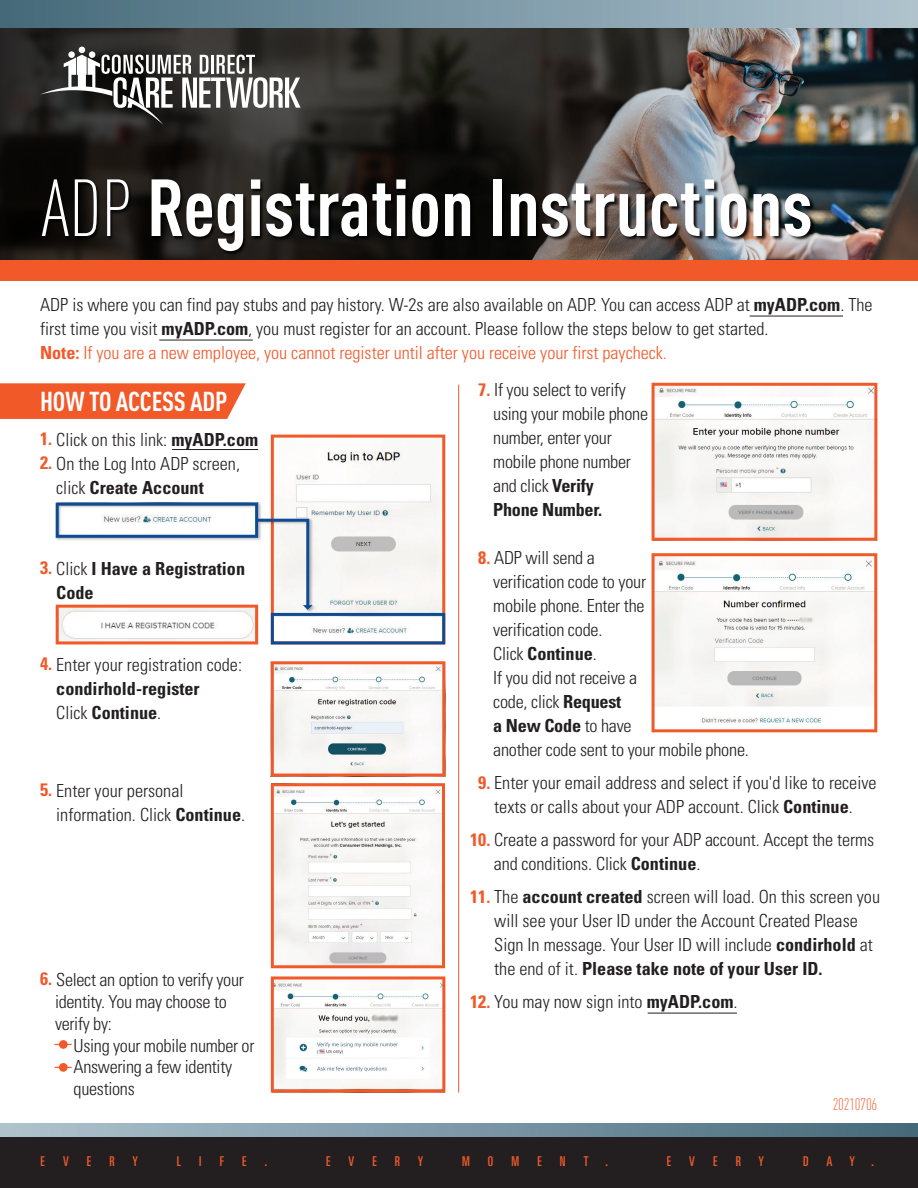
<style>
.page{position:relative;width:918px;height:1188px;background:#fff}
.page>*{position:absolute;margin:0;border:0;box-sizing:border-box;transform-origin:0 0}
.t1{font:700 79.5px "DIN Cond";color:#fff}
.t2{font:700 27px "DIN Cond";letter-spacing:-.01em;color:#fff}
.t3{font:300 condensed 18px/24px "Univers";color:#231f20}
.t4{font:700 condensed 18px/24px "Univers";color:#231f20}
.t5{font:300 16.5px "DIN Cond";letter-spacing:-.015em;color:#f15929}
.t6{font:ultra-condensed 13.5px "Univers";color:#f15929}
.s1{font-weight:300}
.s2{font-weight:700}
.s3{font-weight:700;color:#f15929}
.s4{color:#f15929}
</style>
<div class="page">
<hr style="left:458px;top:385px;width:1px;height:708px;background:#f15929">
<img style="left:802px;top:27px;width:116px;height:234px">
<svg style="left:0;top:27px;width:802px;height:234px;background:#3c3734"></svg>
<div style="left:0;top:261px;width:918px;height:20px;background:#f15929"></div>
<div style="left:0;top:0;width:918px;height:27px;background:linear-gradient(to right,#466a7a,#b0c4cf)"></div>
<img style="left:40px;top:166px;width:779px;height:94px">
<svg style="left:0;top:1124px;width:918px;height:14px;background:#748e9b"></svg>
<div style="left:0;top:1138px;width:918px;height:50px;background:#231f20"></div>
<svg style="left:40px;top:47px;width:261px;height:78px"></svg>
<svg style="left:0;top:383px;width:246px;height:36px;background:#f16032"></svg>
<svg style="left:271px;top:661px;width:174px;height:116px"></svg>
<svg style="left:271px;top:783px;width:174px;height:185px"></svg>
<hr style="left:159px;top:340px;width:94px;height:1px;background:#231f20">
<hr style="left:750px;top:316px;width:93px;height:1px;background:#231f20">
<svg style="left:271px;top:976px;width:174px;height:117px"></svg>
<svg style="left:652px;top:383px;width:225px;height:158px"></svg>
<svg style="left:652px;top:553px;width:225px;height:179px"></svg>
<div style="left:59px;top:1040px;width:9px;height:9px;background:#f15929;border-radius:50%"></div>
<svg style="left:55px;top:1043px;width:17px;height:2px"></svg>
<div style="left:59px;top:1063px;width:9px;height:9px;background:#f15929;border-radius:50%"></div>
<svg style="left:55px;top:1066px;width:17px;height:2px"></svg>
<hr style="left:648px;top:1013px;width:89px;height:1px;background:#231f20">
<svg style="left:56px;top:435px;width:389px;height:209px"></svg>
<h1 class="t1" style="left:41px;top:159px;width:773px"><span class="s1">ADP</span> Registration Instructions</h1>
<p class="t3" style="left:40px;top:293px;width:834px">ADP is where you can find pay stubs and pay history. W-2s are also available on ADP. You can access ADP at <span class="s2">myADP.com</span>. The first time you visit <span class="s2">myADP.com</span>, you must register for an account. Please follow the steps below to get started.<br><span class="s3">Note:</span> <span class="s4">If you are a new employee, you cannot register until after you receive your first paycheck.</span></p>
<h2 class="t2" style="left:40px;top:385px;width:189px">HOW TO ACCESS ADP</h2>
<p class="t3" style="left:40px;top:427px;width:220px"><span class="s3">1.</span> Click on this link: <span class="s2">myADP.com</span></p>
<p class="t3" style="left:56px;top:451px;width:185px;text-indent:-16px"><span class="s3">2.</span> On the Log Into ADP screen, click <span class="s2">Create Account</span></p>
<p class="t4" style="left:56px;top:556px;width:190px;text-indent:-16px"><span class="s4">3.</span> <span class="s1">Click</span> I Have a Registration<br>Code</p>
<p class="t3" style="left:56px;top:652px;width:187px;text-indent:-16px"><span class="s3">4.</span> Enter your registration code: <span class="s2">condirhold-register<br></span>Click <span class="s2">Continue</span>.</p>
<p class="t3" style="left:56px;top:778px;width:190px;text-indent:-16px"><span class="s3">5.</span> Enter your personal information. Click <span class="s2">Continue</span>.</p>
<p class="t3" style="left:55px;top:969px;width:190px;line-height:21.8px;text-indent:-15px"><span class="s3">6.</span> Select an option to verify your identity. You may choose to verify by:</p>
<p class="t3" style="left:74px;top:1034px;width:182px;line-height:21.8px">Using your mobile number or<br>Answering a few identity questions</p>
<p class="t3" style="left:493px;top:378px;width:156px;text-indent:-15px"><span class="s3">7.</span> If you select to verify using your mobile phone number, enter your mobile phone number and click <span class="s2">Verify<br>Phone Number.</span></p>
<p class="t3" style="left:493px;top:546px;width:257px;text-indent:-15px"><span class="s3">8.</span> ADP will send a<br>verification code to your<br>mobile phone. Enter the<br>verification code.<br>Click <span class="s2">Continue</span>.<br>If you did not receive a<br>code, click <span class="s2">Request<br>a New Code</span> to have<br>another code sent to your mobile phone.</p>
<p class="t3" style="left:478px;top:771px;width:400px;text-align:center"><span class="s3">9.</span> Enter your email address and select if you'd like to receive texts or calls about your ADP account. Click <span class="s2">Continue</span>.</p>
<p class="t3" style="left:494px;top:828px;width:382px;text-indent:-24px"><span class="s3">10.</span> Create a password for your ADP account. Accept the terms and conditions. Click <span class="s2">Continue</span>.</p>
<p class="t3" style="left:494px;top:885px;width:387px;text-indent:-24px"><span class="s3">11.</span> The <span class="s2">account created</span> screen will load. On this screen you will see your User ID under the Account Created Please Sign In message. Your User ID will include <span class="s2">condirhold</span> at the end of it. <span class="s2">Please take note of your User ID.</span></p>
<p class="t3" style="left:470px;top:990px;width:269px"><span class="s3">12.</span> You may now sign into <span class="s2">myADP.com</span>.</p>
<p class="t5" style="left:833px;top:1095px;width:46px">20210706</p>
<p class="t6" style="left:41px;top:1154px;width:6px">E</p>
<p class="t6" style="left:63px;top:1154px;width:7px">V</p>
<p class="t6" style="left:87px;top:1154px;width:6px">E</p>
<p class="t6" style="left:109px;top:1154px;width:7px">R</p>
<p class="t6" style="left:132px;top:1154px;width:7px">Y</p>
<p class="t6" style="left:177px;top:1154px;width:6px">L</p>
<p class="t6" style="left:199px;top:1154px;width:4px">I</p>
<p class="t6" style="left:220px;top:1154px;width:6px">F</p>
<p class="t6" style="left:242px;top:1154px;width:6px">E</p>
<p class="t6" style="left:265px;top:1154px;width:4px">.</p>
<p class="t6" style="left:326px;top:1154px;width:6px">E</p>
<p class="t6" style="left:349px;top:1154px;width:7px">V</p>
<p class="t6" style="left:373px;top:1154px;width:6px">E</p>
<p class="t6" style="left:395px;top:1154px;width:7px">R</p>
<p class="t6" style="left:418px;top:1154px;width:7px">Y</p>
<p class="t6" style="left:462px;top:1154px;width:9px">M</p>
<p class="t6" style="left:488px;top:1154px;width:7px">O</p>
<p class="t6" style="left:512px;top:1154px;width:9px">M</p>
<p class="t6" style="left:538px;top:1154px;width:6px">E</p>
<p class="t6" style="left:560px;top:1154px;width:7px">N</p>
<p class="t6" style="left:584px;top:1154px;width:6px">T</p>
<p class="t6" style="left:606px;top:1154px;width:4px">.</p>
<p class="t6" style="left:667px;top:1154px;width:6px">E</p>
<p class="t6" style="left:689px;top:1154px;width:7px">V</p>
<p class="t6" style="left:713px;top:1154px;width:6px">E</p>
<p class="t6" style="left:736px;top:1154px;width:7px">R</p>
<p class="t6" style="left:759px;top:1154px;width:7px">Y</p>
<p class="t6" style="left:803px;top:1154px;width:7px">D</p>
<p class="t6" style="left:827px;top:1154px;width:7px">A</p>
<p class="t6" style="left:850px;top:1154px;width:26px">Y .</p>
</div>
